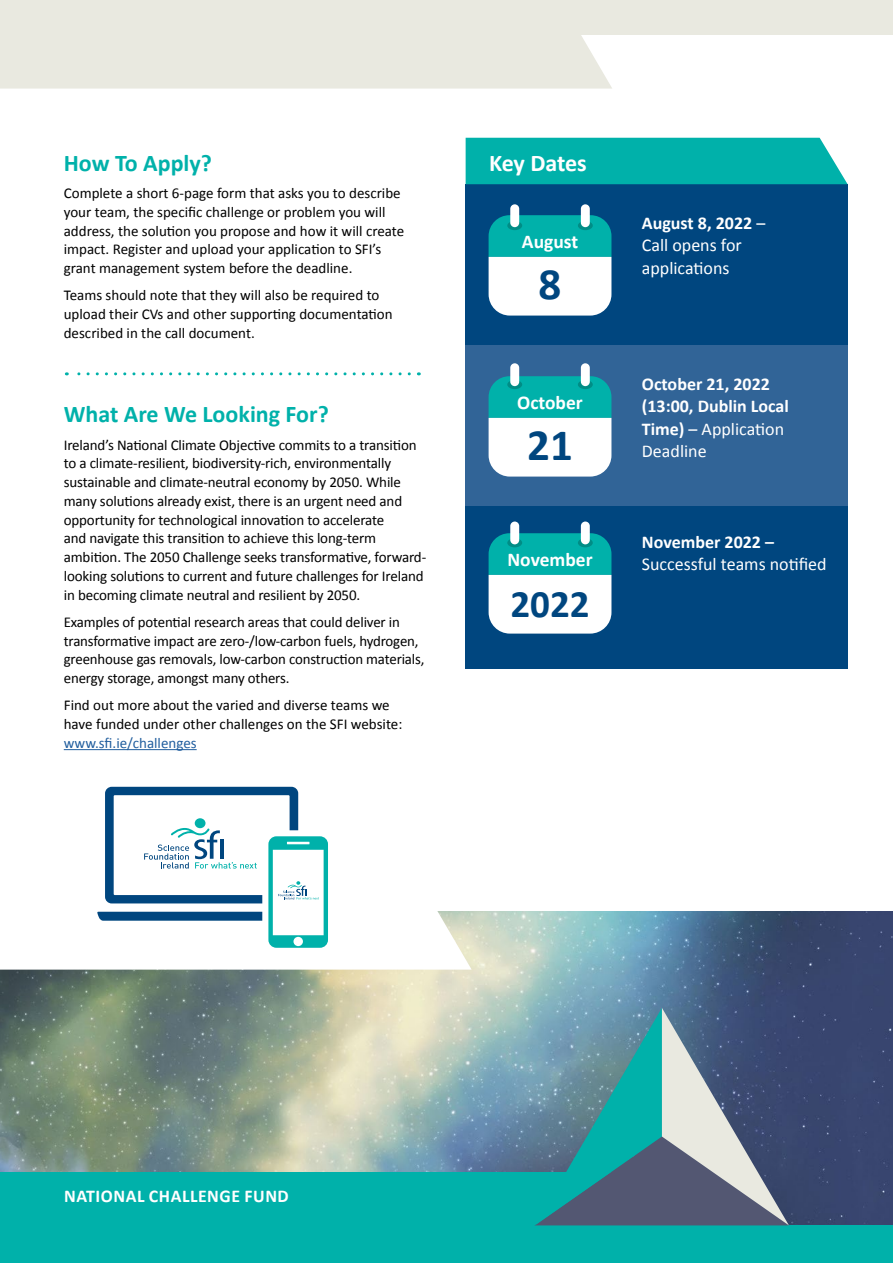
<style>
.page{position:relative;width:893px;height:1263px;background:#fff}
.page>*{position:absolute;margin:0;border:0;box-sizing:border-box;transform-origin:0 0}
.Paragraph_Style_1{font:700 45px "Calibri";color:#00467f}
.Paragraph_Style_1-2{font:700 39px "Calibri";color:#00467f}
.Sub_Head_B{font:700 24px "Calibri";color:#00b1aa}
.Sub_Head_B-2{font:700 24px "Calibri";letter-spacing:-.01em;color:#fff}
.Paragraph_Style_1-3{font:700 19.5px "Calibri";color:#fff}
.Paragraph_Style_1-4{font:18px/22.5px "Calibri";color:#fff}
.Paragraph_Style_1-5{font:700 18px/22.5px "Calibri";color:#fff}
.Paragraph_Style_1-6{font:700 18px "Calibri";letter-spacing:.03em;color:#fff}
.Body{font:15px/18.8px "Calibri";letter-spacing:-.01em;color:#000}
.s1{color:#215e9e}
.s2{font-weight:700}
.s3{font-weight:400}
</style>
<div class="page">
<img style="left:0;top:911px;width:893px;height:314px">
<div style="left:397px;top:1225px;width:496px;height:38px;background:#00b1aa"></div>
<div style="left:0;top:1172px;width:642px;height:91px;background:#00b1aa"></div>
<hr style="left:892px;top:1172px;width:1px;height:91px;background:#00b1aa">
<div style="left:466px;top:184px;width:382px;height:161px;background:#00467f"></div>
<div style="left:466px;top:504px;width:382px;height:165px;background:#00467f"></div>
<div style="left:466px;top:345px;width:382px;height:160px;background:#316497"></div>
<div style="left:466px;top:138px;width:382px;height:46px;background:#00b1aa"></div>
<hr style="left:64px;top:749px;width:133px;height:1px;background:#215e9e">
<svg style="left:66px;top:372px;width:343px;height:3px"></svg>
<div style="left:0;top:0;width:612px;height:89px;background:#e9e9e0"></div>
<svg style="left:0;top:911px;width:472px;height:58px"></svg>
<div style="left:436px;top:0;width:457px;height:34px;background:#e9e9e0"></div>
<svg style="left:489px;top:215px;width:122px;height:101px;background:#94dad9"></svg>
<svg style="left:489px;top:376px;width:122px;height:101px;background:#95dbda"></svg>
<svg style="left:489px;top:533px;width:122px;height:101px;background:#94dad9"></svg>
<div style="left:507px;top:221px;width:15px;height:9px;background:#008d86;border-radius:50%"></div>
<div style="left:507px;top:380px;width:15px;height:9px;background:#008d86;border-radius:50%"></div>
<svg style="left:507px;top:538px;width:15px;height:9px"></svg>
<div style="left:578px;top:221px;width:15px;height:9px;background:#008d86;border-radius:50%"></div>
<div style="left:578px;top:380px;width:15px;height:9px;background:#008d86;border-radius:50%"></div>
<svg style="left:578px;top:538px;width:15px;height:9px"></svg>
<div style="left:510px;top:204px;width:9px;height:23px;background:#fff;border-radius:4px"></div>
<div style="left:510px;top:363px;width:9px;height:23px;background:#fff;border-radius:4px"></div>
<div style="left:510px;top:521px;width:9px;height:23px;background:#fff;border-radius:4px"></div>
<div style="left:581px;top:204px;width:9px;height:23px;background:#fff;border-radius:4px"></div>
<div style="left:581px;top:363px;width:9px;height:23px;background:#fff;border-radius:4px"></div>
<div style="left:581px;top:521px;width:9px;height:23px;background:#fff;border-radius:4px"></div>
<svg style="left:97px;top:787px;width:231px;height:161px"></svg>
<svg style="left:534px;top:1008px;width:255px;height:217px;background:#5b8697"></svg>
<p class="Sub_Head_B" style="left:64px;top:146px;width:150px">How To Apply?</p>
<p class="Sub_Head_B-2" style="left:489px;top:146px;width:99px">Key Dates</p>
<p class="Body" style="left:64px;top:183px;width:342px">Complete a short 6-page form that asks you to describe your team, the specific challenge or problem you will address, the solution you propose and how it will create impact. Register and upload your application to SFI’s grant management system before the deadline.</p>
<p class="Body" style="left:64px;top:286px;width:330px">Teams should note that they will also be required to upload their CVs and other supporting documentation described in the call document.</p>
<p class="Paragraph_Style_1-3" style="left:522px;top:228px;width:58px">August</p>
<p class="Paragraph_Style_1" style="left:539px;top:252px;width:24px">8</p>
<p class="Sub_Head_B" style="left:64px;top:397px;width:267px">What Are We Looking For?</p>
<p class="Body" style="left:64px;top:435px;width:364px">Ireland’s National Climate Objective commits to a transition to a climate-resilient, biodiversity-rich, environmentally sustainable and climate-neutral economy by 2050. While many solutions already exist, there is an urgent need and opportunity for technological innovation to accelerate<br>and navigate this transition to achieve this long-term ambition. The 2050 Challenge seeks transformative, forward&shy;looking solutions to current and future challenges for Ireland in becoming climate neutral and resilient by 2050.</p>
<p class="Body" style="left:64px;top:612px;width:362px">Examples of potential research areas that could deliver in transformative impact are zero-/low-carbon fuels, hydrogen, greenhouse gas removals, low-carbon construction materials, energy storage, amongst many others.</p>
<p class="Body" style="left:64px;top:696px;width:340px">Find out more about the varied and diverse teams we have funded under other challenges on the SFI website: <span class="s1">www.sfi.ie/challenges</span></p>
<p class="Paragraph_Style_1-3" style="left:517px;top:389px;width:67px">October</p>
<p class="Paragraph_Style_1" style="left:527px;top:413px;width:47px">21</p>
<p class="Paragraph_Style_1-3" style="left:507px;top:546px;width:87px">November</p>
<p class="Paragraph_Style_1-2" style="left:510px;top:577px;width:81px">2022</p>
<p class="Paragraph_Style_1-4" style="left:642px;top:211px;width:125px"><span class="s2">August 8, 2022</span> –<br>Call opens for applications</p>
<p class="Paragraph_Style_1-5" style="left:642px;top:372px;width:149px">October 21, 2022 (13:00, Dublin Local<br>Time) <span class="s3">– Application<br>Deadline</span></p>
<p class="Paragraph_Style_1-4" style="left:642px;top:530px;width:186px"><span class="s2">November 2022 –<br></span>Successful teams notified</p>
<p class="Paragraph_Style_1-6" style="left:64px;top:1183px;width:226px">NATIONAL CHALLENGE FUND</p>
</div>
